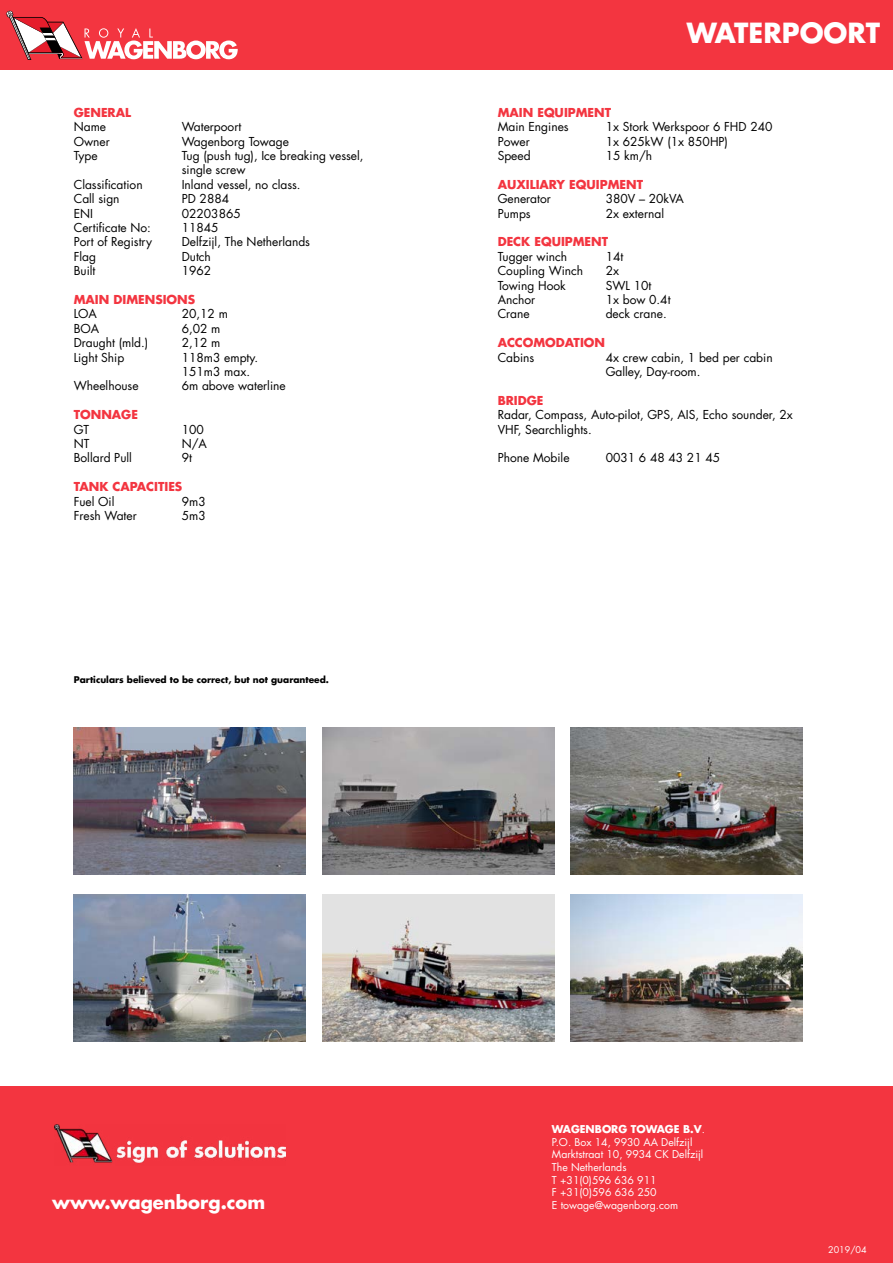
<style>
.page{position:relative;width:893px;height:1263px;background:#fff}
.page>*{position:absolute;margin:0;border:0;box-sizing:border-box;transform-origin:0 0}
.t1{font:700 27px "Futura LT";color:#fff}
.t2{font:700 18px "Futura LT";color:#fff}
.t3{font:12px/14.4px "Futura LT";color:#000}
.t4{font:700 12px "Futura LT";color:#f33540}
.t5{font:10.5px/12.6px "Futura LT";color:#fff}
.t6{font:700 9px "Futura LT";color:#000}
.t7{font:9px "Futura LT";color:#fff}
.s1{font-weight:700}
</style>
<div class="page">
<div style="left:0;top:0;width:893px;height:70px;background:#f33540"></div>
<svg style="left:6px;top:11px;width:232px;height:49px"></svg>
<img style="left:74px;top:727px;width:232px;height:147px">
<img style="left:322px;top:727px;width:232px;height:147px">
<img style="left:571px;top:727px;width:232px;height:147px">
<img style="left:74px;top:895px;width:232px;height:147px">
<img style="left:322px;top:895px;width:232px;height:147px">
<img style="left:571px;top:895px;width:232px;height:147px">
<div style="left:0;top:1086px;width:893px;height:177px;background:#f33540"></div>
<img style="left:54px;top:1125px;width:231px;height:38px">
<p class="t4" style="left:74px;top:104px;width:59px">GENERAL</p>
<p class="t3" style="left:74px;top:120px;width:34px">Name</p>
<p class="t3" style="left:182px;top:120px;width:61px">Waterpoort</p>
<p class="t3" style="left:74px;top:134px;width:38px">Owner</p>
<p class="t3" style="left:182px;top:134px;width:109px">Wagenborg Towage</p>
<p class="t3" style="left:74px;top:149px;width:26px">Type</p>
<p class="t3" style="left:182px;top:149px;width:183px">Tug (push tug), Ice breaking vessel, single screw</p>
<p class="t3" style="left:74px;top:177px;width:70px">Classification</p>
<p class="t3" style="left:182px;top:177px;width:120px">Inland vessel, no class.</p>
<p class="t3" style="left:74px;top:192px;width:47px">Call sign</p>
<p class="t3" style="left:182px;top:192px;width:49px">PD 2884</p>
<p class="t3" style="left:74px;top:206px;width:21px">ENI</p>
<p class="t3" style="left:182px;top:206px;width:61px">02203865</p>
<p class="t3" style="left:74px;top:221px;width:79px">Certificate No:</p>
<p class="t3" style="left:182px;top:221px;width:38px">11845</p>
<p class="t3" style="left:74px;top:235px;width:80px">Port of Registry</p>
<p class="t3" style="left:182px;top:235px;width:130px">Delfzijl, The Netherlands</p>
<p class="t3" style="left:74px;top:249px;width:24px">Flag</p>
<p class="t3" style="left:182px;top:249px;width:31px">Dutch</p>
<p class="t3" style="left:74px;top:264px;width:23px">Built</p>
<p class="t3" style="left:182px;top:264px;width:31px">1962</p>
<p class="t4" style="left:74px;top:292px;width:123px">MAIN DIMENSIONS</p>
<p class="t3" style="left:74px;top:307px;width:25px">LOA</p>
<p class="t3" style="left:182px;top:307px;width:48px">20,12 m</p>
<p class="t3" style="left:74px;top:321px;width:27px">BOA</p>
<p class="t3" style="left:182px;top:321px;width:40px">6,02 m</p>
<p class="t3" style="left:74px;top:336px;width:76px">Draught (mld.)</p>
<p class="t3" style="left:182px;top:336px;width:40px">2,12 m</p>
<p class="t3" style="left:74px;top:350px;width:52px">Light Ship</p>
<p class="t3" style="left:182px;top:350px;width:78px">118m3 empty.<br>151m3 max.</p>
<p class="t3" style="left:74px;top:379px;width:66px">Wheelhouse</p>
<p class="t3" style="left:182px;top:379px;width:105px">6m above waterline</p>
<p class="t4" style="left:74px;top:407px;width:66px">TONNAGE</p>
<p class="t3" style="left:74px;top:422px;width:17px">GT</p>
<p class="t3" style="left:182px;top:422px;width:24px">100</p>
<p class="t3" style="left:74px;top:437px;width:17px">NT</p>
<p class="t3" style="left:182px;top:437px;width:27px">N/A</p>
<p class="t3" style="left:74px;top:451px;width:60px">Bollard Pull</p>
<p class="t3" style="left:182px;top:451px;width:12px">9t</p>
<p class="t4" style="left:74px;top:479px;width:110px">TANK CAPACITIES</p>
<p class="t3" style="left:74px;top:494px;width:42px">Fuel Oil</p>
<p class="t3" style="left:182px;top:494px;width:25px">9m3</p>
<p class="t3" style="left:74px;top:509px;width:64px">Fresh Water</p>
<p class="t3" style="left:182px;top:509px;width:25px">5m3</p>
<p class="t6" style="left:74px;top:674px;width:257px">Particulars believed to be correct, but not guaranteed.</p>
<h1 class="t1" style="left:687px;top:15px;width:195px">WATERPOORT</h1>
<p class="t4" style="left:498px;top:104px;width:115px">MAIN EQUIPMENT</p>
<p class="t3" style="left:498px;top:120px;width:73px">Main Engines</p>
<p class="t3" style="left:606px;top:120px;width:168px">1x Stork Werkspoor 6 FHD 240</p>
<p class="t3" style="left:498px;top:134px;width:34px">Power</p>
<p class="t3" style="left:606px;top:134px;width:124px">1x 625kW (1x 850HP)</p>
<p class="t3" style="left:498px;top:149px;width:35px">Speed</p>
<p class="t3" style="left:606px;top:149px;width:48px">15 km/h</p>
<p class="t4" style="left:498px;top:176px;width:147px">AUXILIARY EQUIPMENT</p>
<p class="t3" style="left:498px;top:192px;width:55px">Generator</p>
<p class="t3" style="left:606px;top:192px;width:80px">380V – 20kVA</p>
<p class="t3" style="left:498px;top:206px;width:35px">Pumps</p>
<p class="t3" style="left:606px;top:206px;width:60px">2x external</p>
<p class="t4" style="left:498px;top:234px;width:112px">DECK EQUIPMENT</p>
<p class="t3" style="left:498px;top:249px;width:71px">Tugger winch</p>
<p class="t3" style="left:606px;top:249px;width:19px">14t</p>
<p class="t3" style="left:498px;top:264px;width:87px">Coupling Winch</p>
<p class="t3" style="left:606px;top:264px;width:15px">2x</p>
<p class="t3" style="left:498px;top:278px;width:70px">Towing Hook</p>
<p class="t3" style="left:606px;top:278px;width:47px">SWL 10t</p>
<p class="t3" style="left:498px;top:293px;width:39px">Anchor</p>
<p class="t3" style="left:606px;top:293px;width:66px">1x bow 0.4t</p>
<p class="t3" style="left:498px;top:307px;width:34px">Crane</p>
<p class="t3" style="left:606px;top:307px;width:63px">deck crane.</p>
<p class="t4" style="left:498px;top:335px;width:109px">ACCOMODATION</p>
<p class="t3" style="left:498px;top:350px;width:38px">Cabins</p>
<p class="t3" style="left:606px;top:350px;width:169px">4x crew cabin, 1 bed per cabin<br>Galley, Day-room.</p>
<p class="t4" style="left:498px;top:392px;width:47px">BRIDGE</p>
<p class="t3" style="left:498px;top:408px;width:297px">Radar, Compass, Auto-pilot, GPS, AIS, Echo sounder, 2x<br>VHF, Searchlights.</p>
<p class="t3" style="left:498px;top:451px;width:73px">Phone Mobile</p>
<p class="t3" style="left:606px;top:451px;width:116px">0031 6 48 43 21 45</p>
<p class="t5" style="left:552px;top:1123px;width:155px"><span class="s1">WAGENBORG TOWAGE B.V</span>.<br>P.O. Box 14, 9930 AA Delfzijl<br>Marktstraat 10, 9934 CK Delfzijl<br>The Netherlands<br>T +31(0)596 636 911<br>F +31(0)596 636 250</p>
<h2 class="t2" style="left:52px;top:1190px;width:215px">www.wagenborg.com</h2>
<p class="t5" style="left:552px;top:1199px;width:128px">E towage@wagenborg.com</p>
<p class="t7" style="left:828px;top:1244px;width:40px">2019/04</p>
</div>
